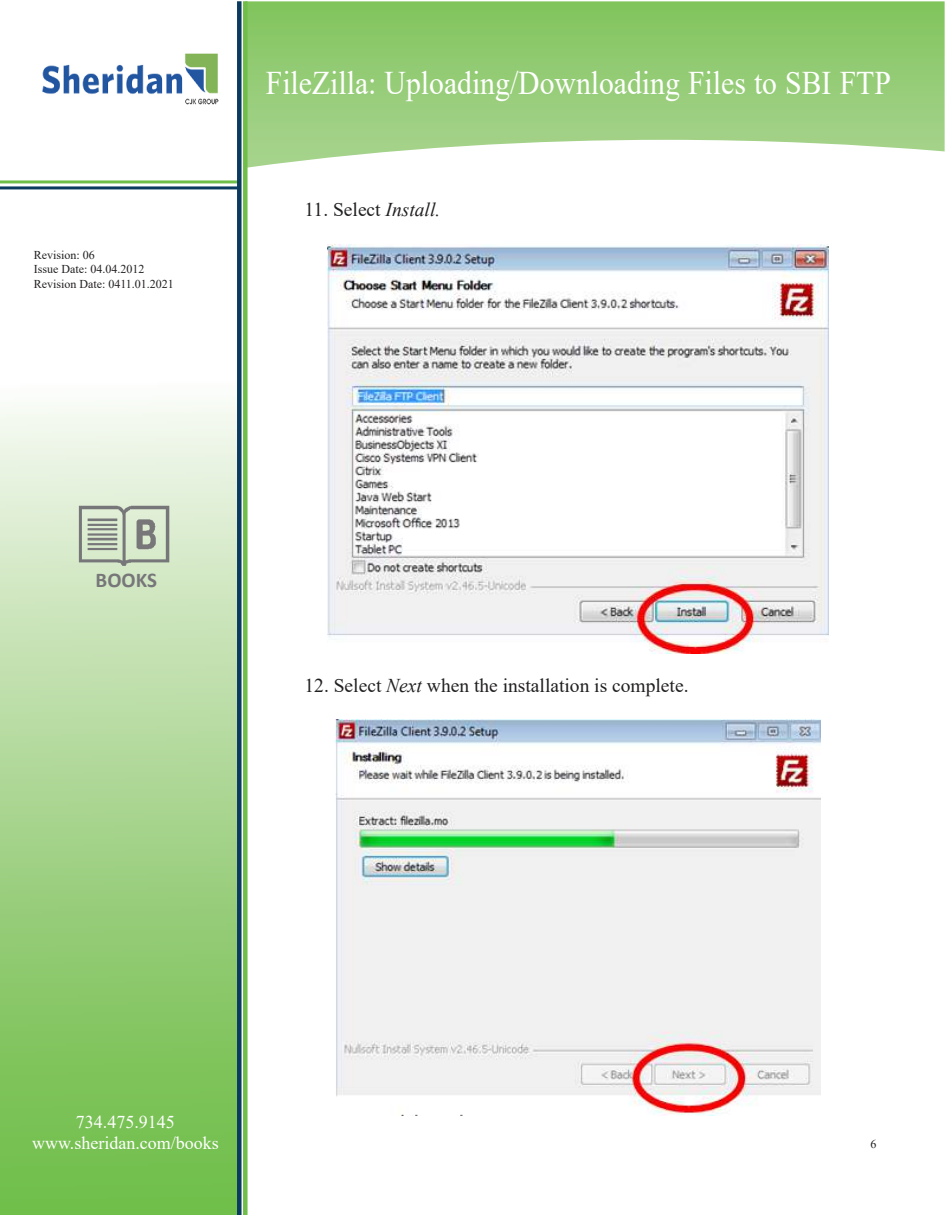
<style>
.page{position:relative;width:945px;height:1215px;background:#fff}
.page>*{position:absolute;margin:0;border:0;box-sizing:border-box;transform-origin:0 0}
.t1{font:33px "Times New Roman";color:#fff;scale:.9 1}
.t2{font:700 21px "Calibri";color:#77777a}
.t3{font:19.5px "Times New Roman";color:#221f1f}
.t4{font:18px/21.6px "Times New Roman";color:#fff;text-align:center}
.t5{font:12px/14.4px "Times New Roman";color:#221f1f}
.s1{font-style:italic}
</style>
<div class="page">
<img style="left:248px;top:1px;width:697px;height:167px">
<img style="left:0;top:183px;width:237px;height:1032px">
<hr style="left:0;top:180px;width:238px;height:3px;background:#6ebe49">
<hr style="left:0;top:186px;width:238px;height:3px;background:#0a3a60">
<div style="left:237px;top:1px;width:5px;height:1214px;background:#0a3a60"></div>
<div style="left:243px;top:1px;width:5px;height:1214px;background:#6ebe49"></div>
<img style="left:42px;top:53px;width:177px;height:52px">
<img style="left:78px;top:505px;width:96px;height:63px">
<img style="left:327px;top:244px;width:501px;height:409px">
<img style="left:335px;top:720px;width:485px;height:396px">
<p class="t5" style="left:34px;top:248px;width:142px">Revision: 06<br>Issue Date: 04.04.2012<br>Revision Date: 0411.01.2021</p>
<h1 class="t1" style="left:266px;top:71px;width:696px">FileZilla: Uploading/Downloading Files to SBI FTP</h1>
<p class="t3" style="left:305px;top:203px;width:137px">11. Select <span class="s1">Install.</span></p>
<p class="t2" style="left:96px;top:567px;width:63px">BOOKS</p>
<p class="t3" style="left:305px;top:679px;width:385px">12. Select <span class="s1">Next</span> when the installation is complete.</p>
<p class="t4" style="left:32px;top:1111px;width:188px">734.475.9145 www.sheridan.com/books</p>
<p class="t5" style="left:871px;top:1138px;width:7px">6</p>
</div>
